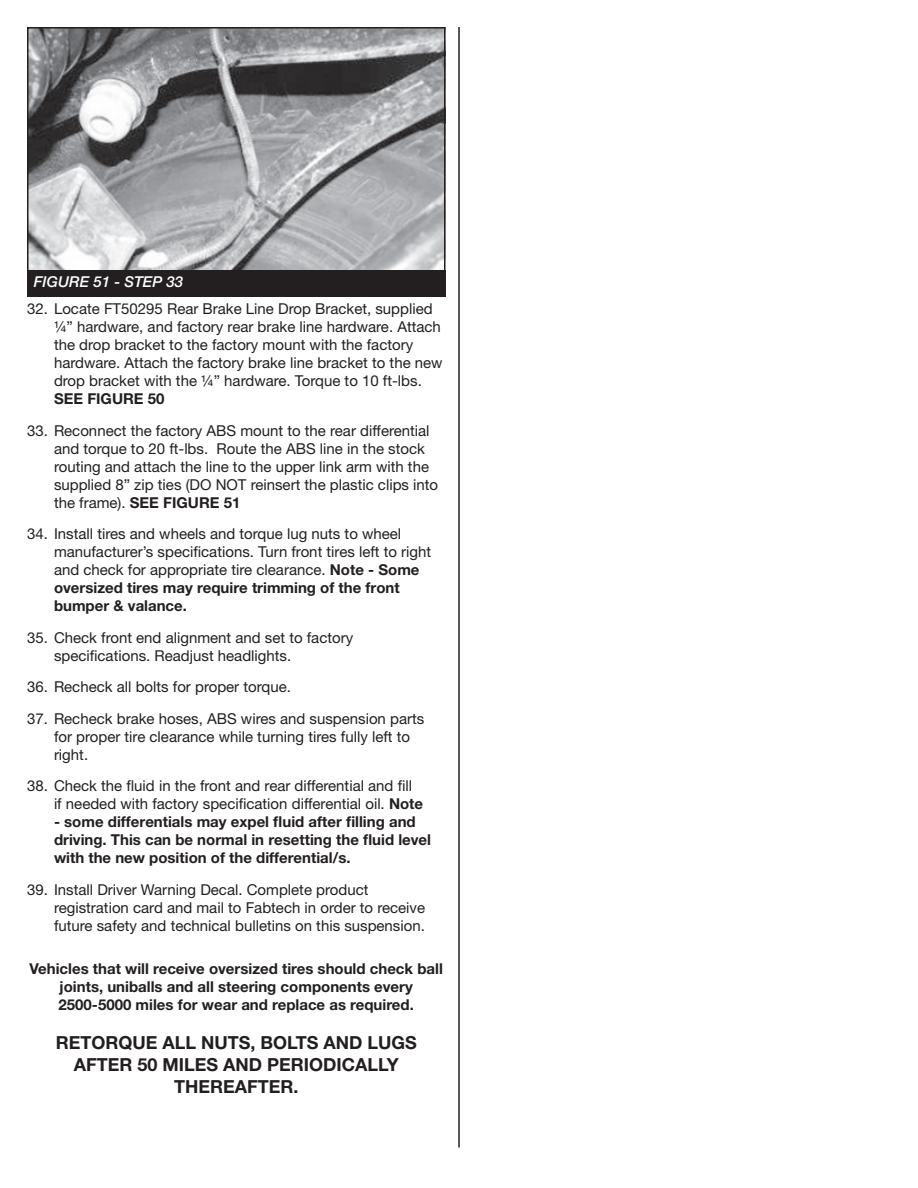
<style>
.page{position:relative;width:918px;height:1188px;background:#fff}
.page>*{position:absolute;margin:0;border:0;box-sizing:border-box;transform-origin:0 0}
.t1{font:700 18px/21.6px "Helvetica Neue LT Std";color:#231f20;text-align:center}
.t2{font:15px/18px "Helvetica Neue LT Std";color:#231f20}
.t3{font:700 15px/18px "Helvetica Neue LT Std";color:#231f20}
.t4{font:italic 500 15px "Helvetica Neue LT Std";color:#fff}
.s1{font-weight:700}
</style>
<div class="page">
<hr style="left:458px;top:27px;width:2px;height:1121px;background:#231f20">
<img style="left:30px;top:30px;width:413px;height:240px">
<div style="left:27px;top:27px;width:419px;height:270px;border:2px solid #231f20"></div>
<div style="left:27px;top:270px;width:419px;height:27px;background:#231f20"></div>
<p class="t4" style="left:34px;top:273px;width:151px">FIGURE 51 - STEP 33</p>
<p class="t2" style="left:54px;top:300px;width:390px;text-indent:-27px">32. Locate FT50295 Rear Brake Line Drop Bracket, supplied ¼” hardware, and factory rear brake line hardware. Attach the drop bracket to the factory mount with the factory hardware. Attach the factory brake line bracket to the new drop bracket with the ¼” hardware. Torque to 10 ft-lbs.</p>
<p class="t3" style="left:54px;top:390px;width:112px">SEE FIGURE 50</p>
<p class="t2" style="left:54px;top:421px;width:386px;text-indent:-27px">33. Reconnect the factory ABS mount to the rear differential and torque to 20 ft-lbs. Route the ABS line in the stock routing and attach the line to the upper link arm with the supplied 8” zip ties (DO NOT reinsert the plastic clips into the frame). <span class="s1">SEE FIGURE 51</span></p>
<p class="t2" style="left:54px;top:525px;width:379px;text-indent:-27px">34. Install tires and wheels and torque lug nuts to wheel manufacturer’s specifications. Turn front tires left to right and check for appropriate tire clearance. <span class="s1">Note - Some oversized tires may require trimming of the front bumper &amp; valance.</span></p>
<p class="t2" style="left:54px;top:628px;width:301px;text-indent:-27px">35. Check front end alignment and set to factory specifications. Readjust headlights.</p>
<p class="t2" style="left:27px;top:678px;width:265px">36. Recheck all bolts for proper torque.</p>
<p class="t2" style="left:54px;top:709px;width:372px;text-indent:-27px">37. Recheck brake hoses, ABS wires and suspension parts for proper tire clearance while turning tires fully left to right.</p>
<p class="t2" style="left:54px;top:777px;width:371px;text-indent:-27px">38. Check the fluid in the front and rear differential and fill if needed with factory specification differential oil. <span class="s1">Note</span></p>
<p class="t3" style="left:54px;top:813px;width:379px">- some differentials may expel fluid after filling and driving. This can be normal in resetting the fluid level with the new position of the differential/s.</p>
<p class="t2" style="left:54px;top:880px;width:373px;text-indent:-27px">39. Install Driver Warning Decal. Complete product registration card and mail to Fabtech in order to receive future safety and technical bulletins on this suspension.</p>
<p class="t3" style="left:30px;top:959px;width:415px;text-align:center">Vehicles that will receive oversized tires should check ball joints, uniballs and all steering components every<br>2500-5000 miles for wear and replace as required.</p>
<p class="t1" style="left:56px;top:1032px;width:363px">RETORQUE ALL NUTS, BOLTS AND LUGS<br>AFTER 50 MILES AND PERIODICALLY<br>THEREAFTER.</p>
</div>
